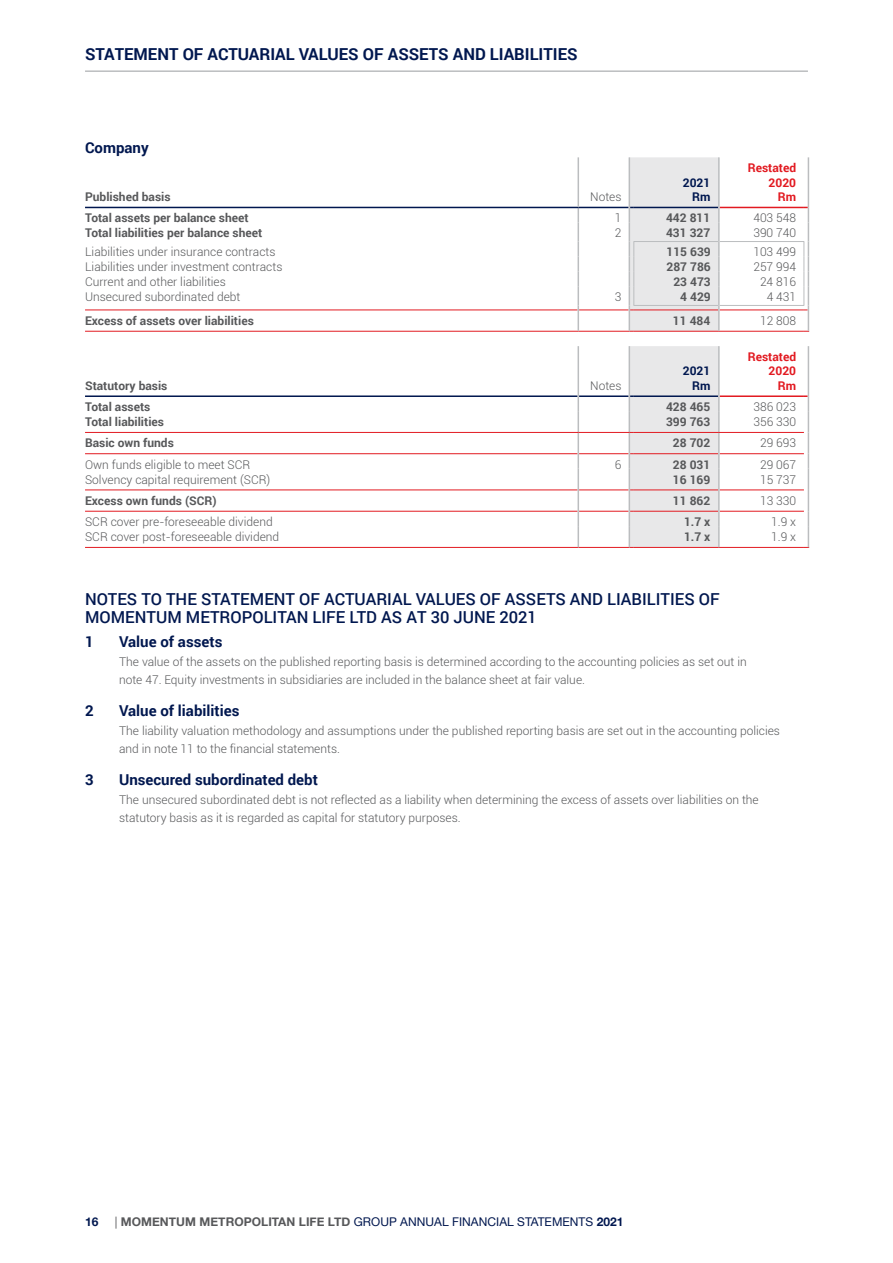
<style>
.page{position:relative;width:893px;height:1263px;background:#fff}
.page>*{position:absolute;margin:0;border:0;box-sizing:border-box;transform-origin:0 0}
.t1{font:500 16.5px/18px "Roboto";color:#00174f}
.t2{font:700 16.5px "Roboto";color:#00174f}
.t3{font:700 15px "Roboto";color:#00174f}
.t4{font:300 12px/18px "Roboto";color:#57585a}
.t5{font:700 12px "Roboto";color:#57585a}
.t6{font:12px "Helvetica Neue";letter-spacing:.005em;color:#00174f}
.t7{font:700 12px/14.4px "Roboto";color:#e21a21;text-align:right}
.t8{font:700 12px/14.4px "Roboto";color:#00174f;text-align:right}
.t9{font:700 12px "Helvetica Neue";color:#00174f}
.s1{color:#57585a}
.s2{font-weight:700;color:#57585a}
.s3{font-weight:700}
</style>
<div class="page">
<hr style="left:85px;top:70px;width:723px;height:2px;background:#bbbdbf">
<hr style="left:85px;top:331px;width:493px;height:1px;background:#e21a21">
<hr style="left:85px;top:453px;width:493px;height:1px;background:#e21a21">
<hr style="left:579px;top:453px;width:50px;height:1px;background:#e21a21">
<hr style="left:720px;top:453px;width:84px;height:1px;background:#e21a21">
<hr style="left:85px;top:511px;width:493px;height:1px;background:#e21a21">
<hr style="left:579px;top:511px;width:50px;height:1px;background:#e21a21">
<hr style="left:720px;top:511px;width:84px;height:1px;background:#e21a21">
<hr style="left:85px;top:310px;width:493px;height:1px;background:#e21a21">
<hr style="left:85px;top:395px;width:493px;height:2px;background:#00174f">
<hr style="left:579px;top:395px;width:50px;height:2px;background:#00174f">
<hr style="left:720px;top:395px;width:84px;height:2px;background:#e21a21">
<hr style="left:85px;top:490px;width:493px;height:1px;background:#e21a21">
<hr style="left:579px;top:490px;width:50px;height:1px;background:#e21a21">
<hr style="left:720px;top:490px;width:84px;height:1px;background:#e21a21">
<hr style="left:720px;top:241px;width:84px;height:1px;background:#bbbdbf">
<hr style="left:720px;top:305px;width:84px;height:1px;background:#bbbdbf">
<hr style="left:85px;top:547px;width:493px;height:1px;background:#e21a21">
<hr style="left:578px;top:547px;width:51px;height:1px;background:#e21a21">
<hr style="left:719px;top:547px;width:85px;height:1px;background:#e21a21">
<hr style="left:579px;top:310px;width:50px;height:1px;background:#e21a21">
<hr style="left:720px;top:310px;width:84px;height:1px;background:#e21a21">
<hr style="left:578px;top:331px;width:51px;height:1px;background:#e21a21">
<hr style="left:719px;top:331px;width:85px;height:1px;background:#e21a21">
<svg style="left:578px;top:208px;width:1px;height:123px"></svg>
<hr style="left:578px;top:346px;width:1px;height:50px;background:#bbbdbf">
<svg style="left:578px;top:396px;width:1px;height:151px"></svg>
<hr style="left:808px;top:157px;width:1px;height:50px;background:#bbbdbf">
<hr style="left:808px;top:346px;width:1px;height:50px;background:#bbbdbf">
<svg style="left:804px;top:395px;width:5px;height:153px"></svg>
<hr style="left:85px;top:207px;width:493px;height:1px;background:#00174f">
<hr style="left:578px;top:207px;width:51px;height:1px;background:#00174f">
<svg style="left:803px;top:207px;width:6px;height:125px"></svg>
<hr style="left:720px;top:207px;width:84px;height:1px;background:#e21a21">
<hr style="left:85px;top:432px;width:493px;height:1px;background:#e21a21">
<hr style="left:578px;top:432px;width:51px;height:1px;background:#e21a21">
<hr style="left:719px;top:432px;width:85px;height:1px;background:#e21a21">
<hr style="left:578px;top:157px;width:1px;height:50px;background:#bbbdbf">
<svg style="left:629px;top:157px;width:91px;height:391px;background:#e5e2e3"></svg>
<hr style="left:718px;top:310px;width:2px;height:21px;background:#bbbdbf">
<h1 class="t2" style="left:85px;top:42px;width:494px">STATEMENT OF ACTUARIAL VALUES OF ASSETS AND LIABILITIES</h1>
<p class="t3" style="left:85px;top:137px;width:65px">Company</p>
<p class="t5" style="left:85px;top:188px;width:87px">Published basis</p>
<p class="t4" style="left:590px;top:187px;width:33px">Notes</p>
<p class="t8" style="left:683px;top:175px;width:29px">2021<br>Rm</p>
<p class="t7" style="left:748px;top:160px;width:50px">Restated<br>2020<br>Rm</p>
<p class="t5" style="left:85px;top:210px;width:165px">Total assets per balance sheet</p>
<p class="t4" style="left:615px;top:209px;width:8px">1</p>
<p class="t5" style="left:666px;top:210px;width:46px">442 811</p>
<p class="t4" style="left:753px;top:209px;width:44px">403 548</p>
<p class="t5" style="left:85px;top:225px;width:179px">Total liabilities per balance sheet</p>
<p class="t4" style="left:615px;top:224px;width:8px">2</p>
<p class="t5" style="left:666px;top:225px;width:46px">431 327</p>
<p class="t4" style="left:753px;top:224px;width:44px">390 740</p>
<p class="t4" style="left:85px;top:243px;width:192px">Liabilities under insurance contracts</p>
<p class="t5" style="left:666px;top:244px;width:46px">115 639</p>
<p class="t4" style="left:753px;top:243px;width:44px">103 499</p>
<p class="t4" style="left:85px;top:258px;width:199px">Liabilities under investment contracts</p>
<p class="t5" style="left:666px;top:259px;width:46px">287 786</p>
<p class="t4" style="left:753px;top:258px;width:44px">257 994</p>
<p class="t4" style="left:85px;top:273px;width:142px">Current and other liabilities</p>
<p class="t5" style="left:673px;top:273px;width:39px">23 473</p>
<p class="t4" style="left:760px;top:273px;width:38px">24 816</p>
<p class="t4" style="left:85px;top:287px;width:157px">Unsecured subordinated debt</p>
<p class="t4" style="left:615px;top:287px;width:8px">3</p>
<p class="t5" style="left:680px;top:288px;width:32px">4 429</p>
<p class="t4" style="left:767px;top:287px;width:31px">4 431</p>
<p class="t5" style="left:85px;top:312px;width:170px">Excess of assets over liabilities</p>
<p class="t5" style="left:673px;top:312px;width:39px">11 484</p>
<p class="t4" style="left:760px;top:311px;width:38px">12 808</p>
<p class="t5" style="left:85px;top:377px;width:84px">Statutory basis</p>
<p class="t4" style="left:590px;top:376px;width:33px">Notes</p>
<p class="t8" style="left:683px;top:363px;width:29px">2021<br>Rm</p>
<p class="t7" style="left:748px;top:349px;width:50px">Restated<br>2020<br>Rm</p>
<p class="t5" style="left:85px;top:398px;width:67px">Total assets</p>
<p class="t5" style="left:666px;top:398px;width:46px">428 465</p>
<p class="t4" style="left:753px;top:397px;width:44px">386 023</p>
<p class="t5" style="left:85px;top:413px;width:81px">Total liabilities</p>
<p class="t5" style="left:666px;top:413px;width:46px">399 763</p>
<p class="t4" style="left:753px;top:412px;width:44px">356 330</p>
<p class="t5" style="left:85px;top:435px;width:90px">Basic own funds</p>
<p class="t5" style="left:673px;top:435px;width:39px">28 702</p>
<p class="t4" style="left:760px;top:434px;width:38px">29 693</p>
<p class="t4" style="left:85px;top:455px;width:167px">Own funds eligible to meet SCR</p>
<p class="t4" style="left:615px;top:455px;width:8px">6</p>
<p class="t5" style="left:673px;top:456px;width:39px">28 031</p>
<p class="t4" style="left:760px;top:455px;width:38px">29 067</p>
<p class="t4" style="left:85px;top:470px;width:187px">Solvency capital requirement (SCR)</p>
<p class="t5" style="left:673px;top:471px;width:39px">16 169</p>
<p class="t4" style="left:760px;top:470px;width:38px">15 737</p>
<p class="t5" style="left:85px;top:492px;width:133px">Excess own funds (SCR)</p>
<p class="t5" style="left:673px;top:492px;width:39px">11 862</p>
<p class="t4" style="left:760px;top:491px;width:38px">13 330</p>
<p class="t4" style="left:85px;top:512px;width:189px">SCR cover pre-foreseeable dividend</p>
<p class="t5" style="left:684px;top:513px;width:28px">1.7 x</p>
<p class="t4" style="left:771px;top:512px;width:26px">1.9 x</p>
<p class="t4" style="left:85px;top:527px;width:196px">SCR cover post-foreseeable dividend</p>
<p class="t5" style="left:684px;top:528px;width:28px">1.7 x</p>
<p class="t4" style="left:771px;top:527px;width:26px">1.9 x</p>
<h1 class="t1" style="left:85px;top:590px;width:636px">NOTES TO THE STATEMENT OF ACTUARIAL VALUES OF ASSETS AND LIABILITIES OF<br>MOMENTUM METROPOLITAN LIFE LTD AS AT 30 JUNE 2021</h1>
<p class="t3" style="left:85px;top:631px;width:10px">1</p>
<p class="t3" style="left:119px;top:631px;width:105px">Value of assets</p>
<p class="t4" style="left:119px;top:652px;width:629px">The value of the assets on the published reporting basis is determined according to the accounting policies as set out in note 47. Equity investments in subsidiaries are included in the balance sheet at fair value.</p>
<p class="t3" style="left:85px;top:700px;width:10px">2</p>
<p class="t3" style="left:119px;top:700px;width:122px">Value of liabilities</p>
<p class="t4" style="left:119px;top:721px;width:662px">The liability valuation methodology and assumptions under the published reporting basis are set out in the accounting policies and in note 11 to the financial statements.</p>
<p class="t3" style="left:85px;top:769px;width:10px">3</p>
<p class="t3" style="left:119px;top:769px;width:200px">Unsecured subordinated debt</p>
<p class="t4" style="left:119px;top:790px;width:641px">The unsecured subordinated debt is not reflected as a liability when determining the excess of assets over liabilities on the statutory basis as it is regarded as capital for statutory purposes.</p>
<p class="t9" style="left:85px;top:1212px;width:15px">16</p>
<p class="t6" style="left:115px;top:1213px;width:510px"><span class="s1">|</span> <span class="s2">MOMENTUM METROPOLITAN LIFE LTD</span> GROUP ANNUAL FINANCIAL STATEMENTS <span class="s3">2021</span></p>
</div>
